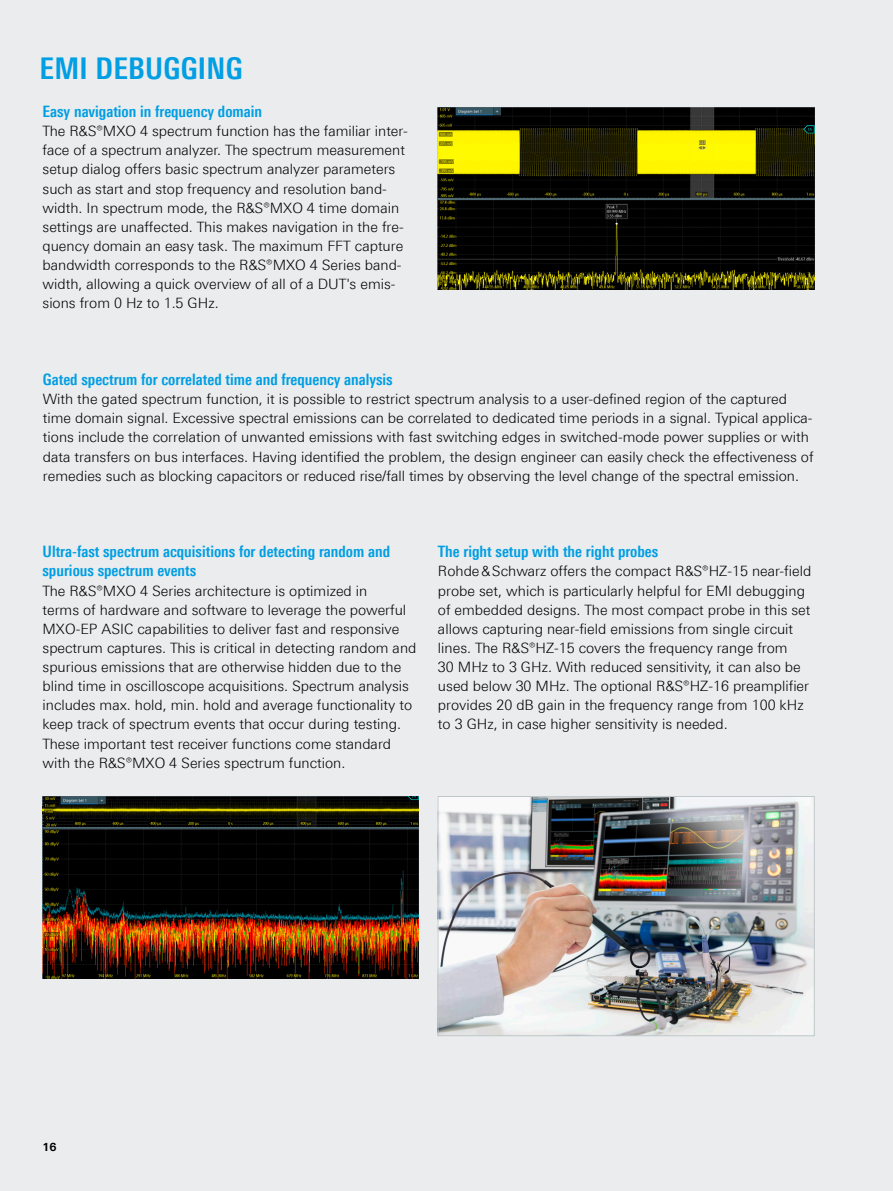
<style>
.page{position:relative;width:893px;height:1191px;background:#eaeced}
.page>*{position:absolute;margin:0;border:0;box-sizing:border-box;transform-origin:0 0}
.Seiten_Headline_20Pt_cyan_IVZ_Applicatio{font:700 30px "Linotype Univers 620 Cn";letter-spacing:.01em;color:#009ee3}
.Absatzfett_cyan{font:700 15.75px/19.2px "Linotype Univers 620 Cn";color:#009ee3}
.Haupttext_ohne_Abstand{font:300 14.25px/19.2px "Linotype Univers 330";color:#000}
.t1{font:700 11.25px "Linotype Univers 630";color:#000}
</style>
<div class="page">
<img style="left:438px;top:107px;width:376px;height:182px">
<img style="left:43px;top:796px;width:376px;height:182px">
<img style="left:440px;top:798px;width:373px;height:236px">
<div style="left:438px;top:796px;width:377px;height:240px;border:1px solid #c1c8cb"></div>
<p class="Seiten_Headline_20Pt_cyan_IVZ_Applicatio" style="left:40px;top:50px;width:205px">EMI DEBUGGING</p>
<p class="Absatzfett_cyan" style="left:43px;top:102px;width:221px">Easy navigation in frequency domain</p>
<p class="Haupttext_ohne_Abstand" style="left:43px;top:121px;width:367px">The R&amp;S®MXO 4 spectrum function has the familiar inter&shy;face of a spectrum analyzer. The spectrum measurement setup dialog offers basic spectrum analyzer parameters such as start and stop frequency and resolution band&shy;width. In spectrum mode, the R&amp;S®MXO 4 time domain settings are unaffected. This makes navigation in the fre&shy;quency domain an easy task. The maximum FFT capture bandwidth corresponds to the R&amp;S®MXO 4 Series band&shy;width, allowing a quick overview of all of a DUT's emis&shy;sions from 0 Hz to 1.5 GHz.</p>
<p class="Absatzfett_cyan" style="left:43px;top:369px;width:351px">Gated spectrum for correlated time and frequency analysis</p>
<p class="Haupttext_ohne_Abstand" style="left:43px;top:389px;width:772px">With the gated spectrum function, it is possible to restrict spectrum analysis to a user-defined region of the captured time domain signal. Excessive spectral emissions can be correlated to dedicated time periods in a signal. Typical applica&shy;tions include the correlation of unwanted emissions with fast switching edges in switched-mode power supplies or with data transfers on bus interfaces. Having identified the problem, the design engineer can easily check the effectiveness of remedies such as blocking capacitors or reduced rise/fall times by observing the level change of the spectral emission.</p>
<p class="Absatzfett_cyan" style="left:43px;top:542px;width:349px">Ultra-fast spectrum acquisitions for detecting random and spurious spectrum events</p>
<p class="Haupttext_ohne_Abstand" style="left:43px;top:580px;width:375px">The R&amp;S®MXO 4 Series architecture is optimized in<br>terms of hardware and software to leverage the powerful MXO-EP ASIC capabilities to deliver fast and responsive spectrum captures. This is critical in detecting random and spurious emissions that are otherwise hidden due to the blind time in oscilloscope acquisitions. Spectrum analysis includes max. hold, min. hold and average functionality to keep track of spectrum events that occur during testing.<br>These important test receiver functions come standard with the R&amp;S®MXO 4 Series spectrum function.</p>
<p class="Absatzfett_cyan" style="left:438px;top:542px;width:222px">The right setup with the right probes</p>
<p class="Haupttext_ohne_Abstand" style="left:438px;top:561px;width:375px">Rohde&amp;Schwarz offers the compact R&amp;S®HZ-15 near-field probe set, which is particularly helpful for EMI debugging of embedded designs. The most compact probe in this set allows capturing near-field emissions from single circuit lines. The R&amp;S®HZ-15 covers the frequency range from<br>30 MHz to 3 GHz. With reduced sensitivity, it can also be used below 30 MHz. The optional R&amp;S®HZ-16 preamplifier provides 20 dB gain in the frequency range from 100 kHz to 3 GHz, in case higher sensitivity is needed.</p>
<p class="t1" style="left:43px;top:1139px;width:16px">16</p>
</div>
